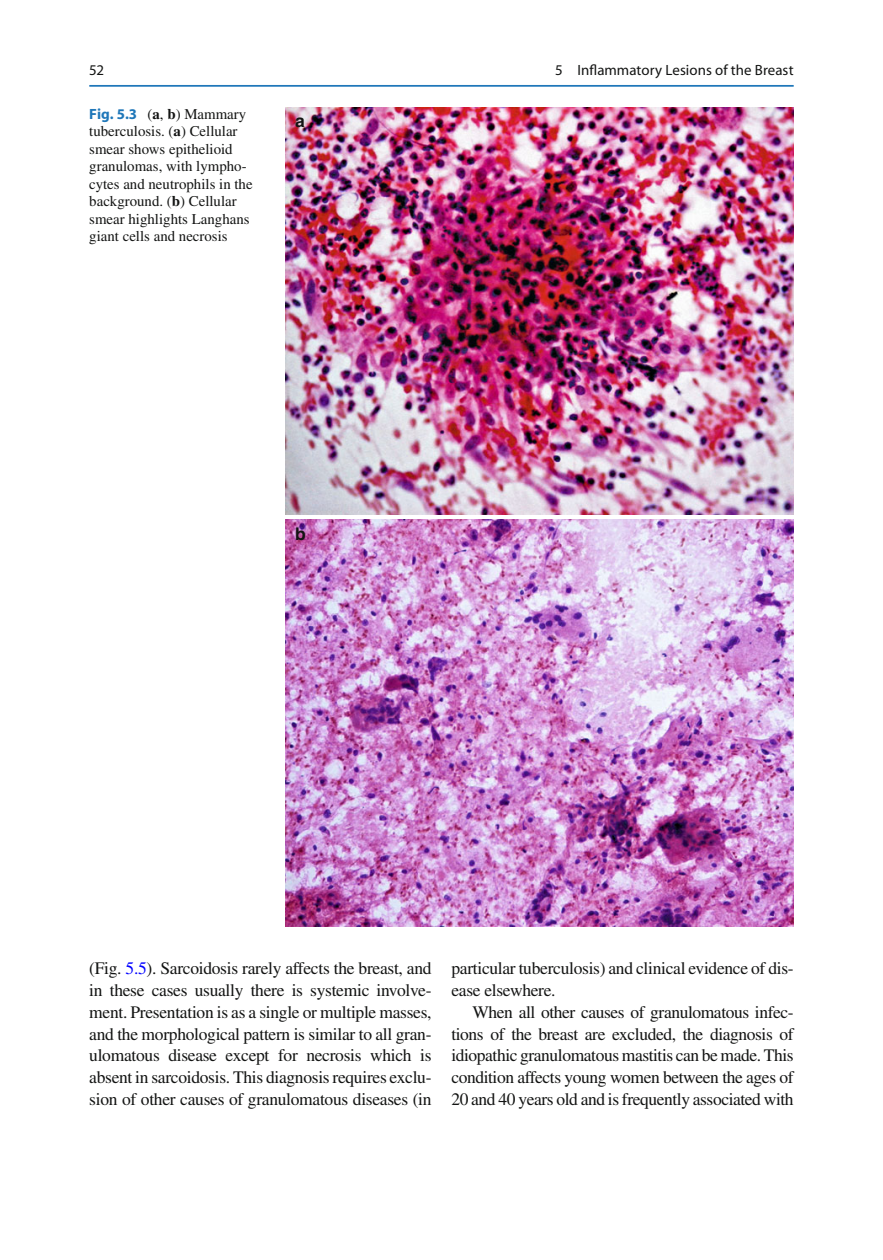
<style>
.page{position:relative;width:883px;height:1260px;background:#fff}
.page>*{position:absolute;margin:0;border:0;box-sizing:border-box;transform-origin:0 0}
.t1{font:17.5px/21.9px "Times";letter-spacing:-.015em;color:#131413;text-align:justify}
.t2{font:700 17.5px "Helvetica";color:#131413}
.t3{font:14.88px/17.5px "Times";color:#131413}
.t4{font:14.88px "Myriad";letter-spacing:.005em;color:#131413}
.s1{font-family:"Myriad";font-weight:700;color:#1f77b9}
.s2{font-weight:700}
.s3{color:#00f}
</style>
<div class="page">
<hr style="left:89px;top:85px;width:705px;height:2px;background:#1f77b9">
<img style="left:285px;top:107px;width:509px;height:407px">
<img style="left:285px;top:519px;width:509px;height:407px">
<p class="t4" style="left:89px;top:64px;width:16px">52</p>
<p class="t4" style="left:555px;top:64px;width:240px">5 In fl ammatory Lesions of the Breast</p>
<p class="t3" style="left:89px;top:106px;width:165px"><span class="s1">Fig. 5.3</span> ( <span class="s2">a</span> , <span class="s2">b</span> ) Mammary tuberculosis. ( <span class="s2">a</span> ) Cellular smear shows epithelioid granulomas, with lympho&shy;cytes and neutrophils in the background. ( <span class="s2">b</span> ) Cellular smear highlights Langhans giant cells and necrosis</p>
<p class="t2" style="left:295px;top:110px;width:11px">a</p>
<p class="t2" style="left:295px;top:523px;width:12px">b</p>
<p class="t1" style="left:89px;top:959px;width:344px">(Fig. <span class="s3">5.5</span> ). Sarcoidosis rarely affects the breast, and in these cases usually there is systemic involve&shy;ment. Presentation is as a single or multiple masses, and the morphological pattern is similar to all gran&shy;ulomatous disease except for necrosis which is absent in sarcoidosis. This diagnosis requires exclu&shy;sion of other causes of granulomatous diseases (in</p>
<p class="t1" style="left:451px;top:959px;width:344px">particular tuberculosis) and clinical evidence of dis&shy;ease elsewhere.</p>
<p class="t1" style="left:451px;top:1003px;width:344px;text-indent:21px">When all other causes of granulomatous infec&shy;tions of the breast are excluded, the diagnosis of idiopathic granulomatous mastitis can be made. This condition affects young women between the ages of 20 and 40 years old and is frequently associated with</p>
</div>
